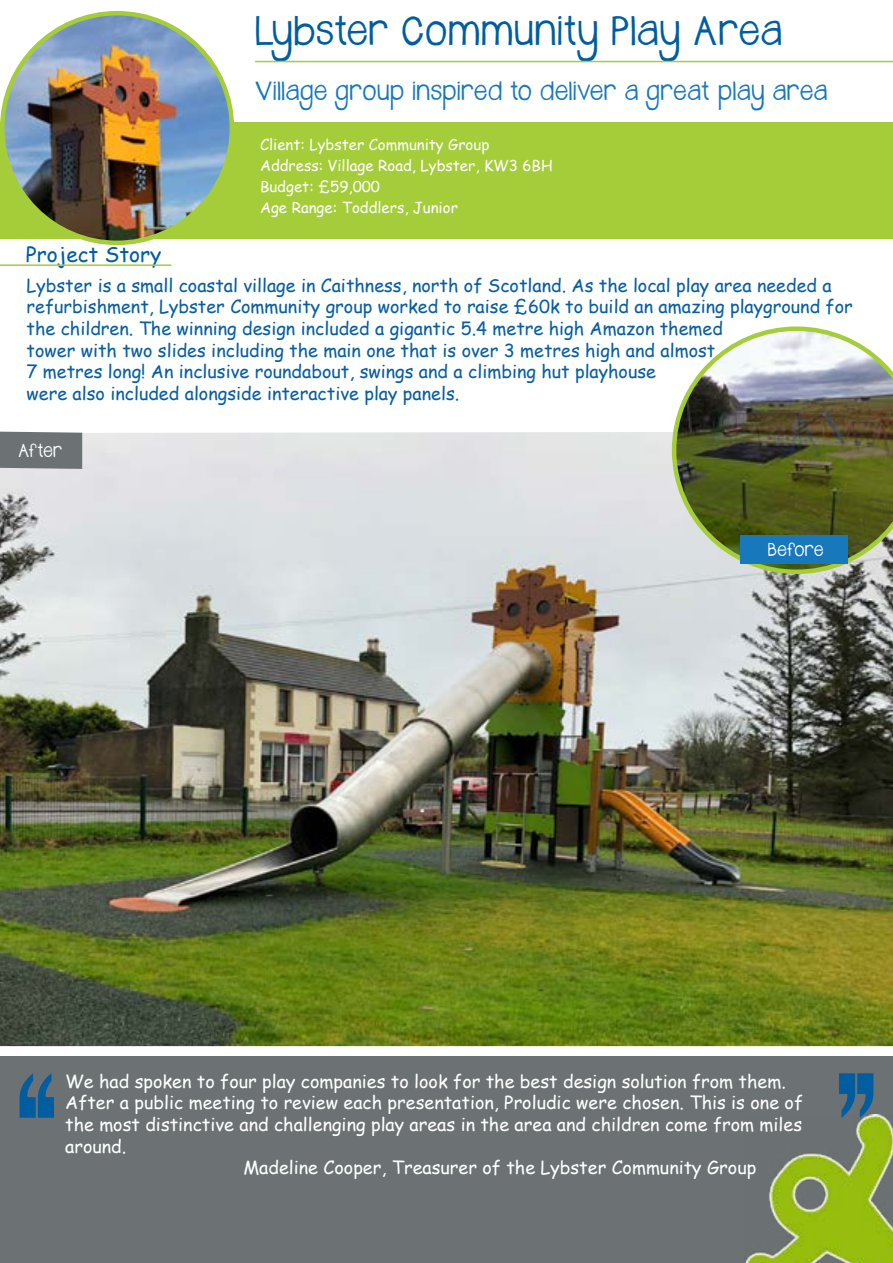
<style>
.page{position:relative;width:893px;height:1263px;background:#fff}
.page>*{position:absolute;margin:0;border:0;box-sizing:border-box;transform-origin:0 0}
.t1{font:33px "Janda Safeand Sound Solid";letter-spacing:.025em;color:#005da0}
.t2{font:21px "Janda Safeand Sound Solid";letter-spacing:.02em;color:#1778bc}
.t3{font:21px "Comic Sans MS";color:#005da0}
.t4{font:18px/21.6px "Comic Sans MS";color:#075ea2}
.t5{font:18px "Comic Sans MS";color:#fff}
.t6{font:15px/21px "Comic Sans MS";color:#fff}
.t7{font:15px "Janda Safeand Sound Solid";letter-spacing:.02em;color:#fff}
</style>
<div class="page">
<div style="left:0;top:1057px;width:893px;height:206px;background:#6c7173"></div>
<div style="left:0;top:122px;width:893px;height:117px;background:#a5cd39"></div>
<hr style="left:255px;top:61px;width:638px;height:1px;background:#a5cd39">
<img style="left:0;top:432px;width:893px;height:614px">
<img style="left:2px;top:13px;width:230px;height:230px;border-radius:115px">
<img style="left:672px;top:326px;width:221px;height:248px">
<div style="left:741px;top:535px;width:107px;height:29px;background:#1778bc"></div>
<hr style="left:0;top:264px;width:171px;height:2px;background:#a5cd39">
<img style="left:745px;top:1114px;width:148px;height:149px">
<div style="left:0;top:432px;width:82px;height:37px;background:#6c7173"></div>
<svg style="left:20px;top:1073px;width:34px;height:45px"></svg>
<svg style="left:839px;top:1073px;width:34px;height:45px"></svg>
<h1 class="t1" style="left:255px;top:8px;width:528px">Lybster Community Play Area</h1>
<p class="t2" style="left:255px;top:77px;width:574px">Village group inspired to deliver a great play area</p>
<p class="t3" style="left:26px;top:239px;width:137px">Project Story</p>
<p class="t6" style="left:260px;top:134px;width:294px">Client: Lybster Community Group<br>Address: Village Road, Lybster, KW3 6BH<br>Budget: £59,000<br>Age Range: Toddlers, Junior</p>
<p class="t4" style="left:27px;top:274px;width:828px">Lybster is a small coastal village in Caithness, north of Scotland. As the local play area needed a refurbishment, Lybster Community group worked to raise £60k to build an amazing playground for the children. The winning design included a gigantic 5.4 metre high Amazon themed<br>tower with two slides including the main one that is over 3 metres high and almost<br>7 metres long! An inclusive roundabout, swings and a climbing hut playhouse<br>were also included alongside interactive play panels.</p>
<p class="t7" style="left:19px;top:440px;width:45px">After</p>
<p class="t7" style="left:768px;top:539px;width:57px">Before</p>
<p class="t5" style="left:65px;top:1068px;width:722px">We had spoken to four play companies to look for the best design solution from them.</p>
<p class="t5" style="left:65px;top:1089px;width:739px">After a public meeting to review each presentation, Proludic were chosen. This is one of</p>
<p class="t5" style="left:65px;top:1111px;width:738px">the most distinctive and challenging play areas in the area and children come from miles</p>
<p class="t5" style="left:65px;top:1133px;width:63px">around.</p>
<p class="t5" style="left:243px;top:1154px;width:514px">Madeline Cooper, Treasurer of the Lybster Community Group</p>
</div>
